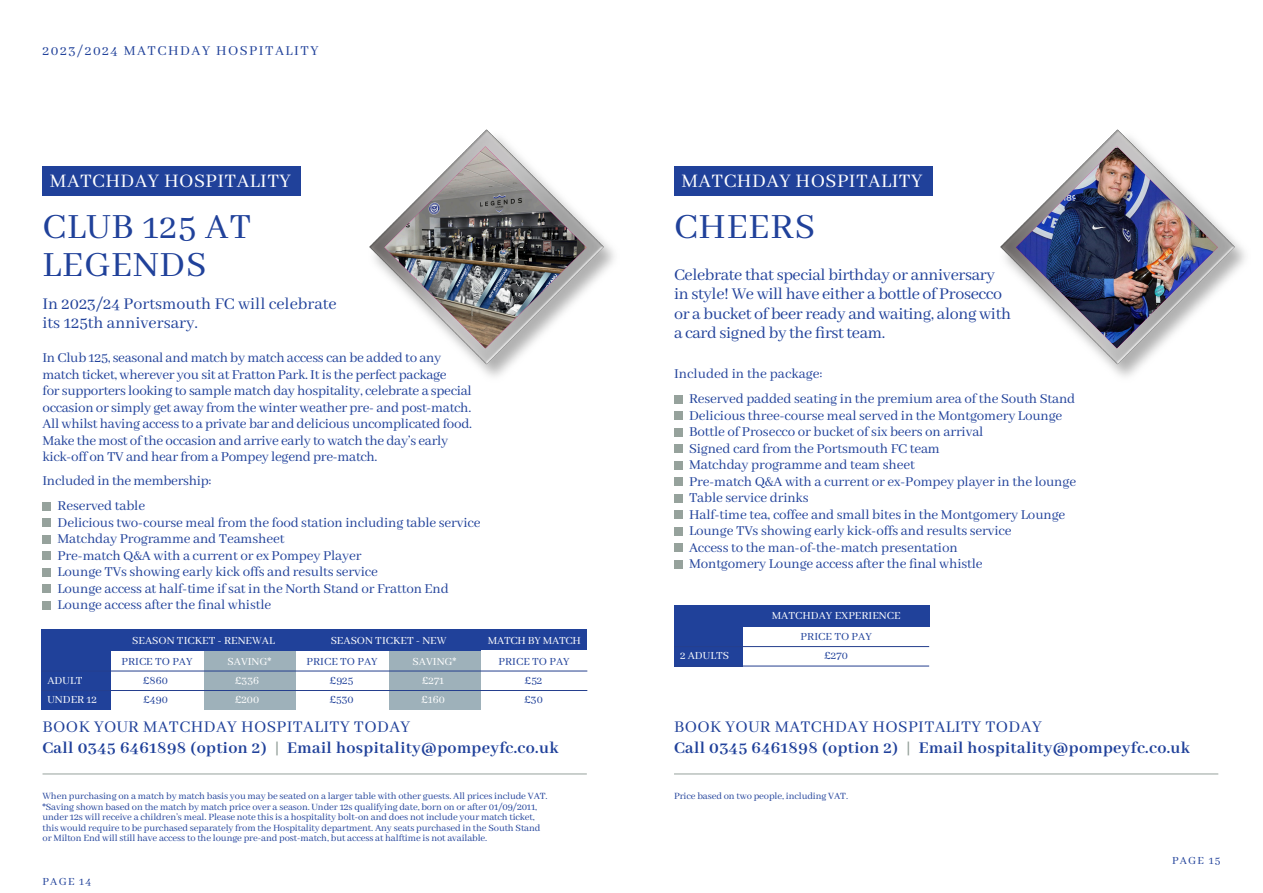
<style>
.page{position:relative;width:1263px;height:893px;background:#fff}
.page>*{position:absolute;margin:0;border:0;box-sizing:border-box;transform-origin:0 0}
.t1{font:39px "Abhaya Libre";letter-spacing:.02em;color:#20419a}
.t2{font:21px "Abhaya Libre";letter-spacing:.02em;color:#fff}
.t3{font:18px "Abhaya Libre";letter-spacing:-.02em;color:#20419a}
.t4{font:700 18px "Abhaya Libre";letter-spacing:.02em;color:#20419a}
.t5{font:18px "Abhaya Libre";letter-spacing:.02em;color:#20419a}
.t6{font:18px "Abhaya Libre";color:#20419a}
.t7{font:15px/16.5px "Abhaya Libre";letter-spacing:-.01em;color:#20419a}
.t8{font:15px "Abhaya Libre";letter-spacing:.1em;color:#20419a}
.t9{font:12px "Abhaya Libre";color:#fff}
.t10{font:12px "Abhaya Libre";color:#20419a}
.t11{font:12px "Abhaya Libre";letter-spacing:-.02em;color:#fff}
.t12{font:12px "Abhaya Libre";color:#fbfdfe}
.t13{font:10.5px/10.5px "Abhaya Libre";letter-spacing:-.01em;color:#20419a}
.t14{font:10.5px "Abhaya Libre";letter-spacing:-.01em;color:#20419a}
.s1{color:#fbfdfe}
.s2{color:#96a29c}
.s3{font-style:inherit}
</style>
<div class="page">
<div style="left:43px;top:502px;width:8px;height:8px;background:#96a29c"></div>
<div style="left:43px;top:519px;width:8px;height:8px;background:#96a29c"></div>
<div style="left:43px;top:535px;width:8px;height:8px;background:#96a29c"></div>
<div style="left:43px;top:552px;width:8px;height:8px;background:#96a29c"></div>
<div style="left:43px;top:568px;width:8px;height:8px;background:#96a29c"></div>
<div style="left:43px;top:585px;width:8px;height:8px;background:#96a29c"></div>
<div style="left:43px;top:601px;width:8px;height:8px;background:#96a29c"></div>
<div style="left:43px;top:166px;width:258px;height:30px;background:#20419a"></div>
<hr style="left:43px;top:774px;width:544px;height:1px;background:#96a29c">
<img style="left:369px;top:129px;width:246px;height:248px">
<img style="left:384px;top:146px;width:202px;height:202px">
<div style="left:41px;top:629px;width:70px;height:81px;background:#20419a"></div>
<div style="left:388px;top:650px;width:93px;height:60px;background:#9eb1ba"></div>
<div style="left:296px;top:650px;width:93px;height:60px;background:#fff"></div>
<div style="left:203px;top:650px;width:93px;height:60px;background:#9eb1ba"></div>
<div style="left:111px;top:650px;width:93px;height:60px;background:#fff"></div>
<div style="left:41px;top:629px;width:546px;height:22px;background:#20419a"></div>
<div style="left:481px;top:650px;width:106px;height:60px;background:#fff"></div>
<hr style="left:41px;top:690px;width:546px;height:1px;background:#253f8e">
<hr style="left:41px;top:671px;width:546px;height:1px;background:#253f8e">
<div style="left:674px;top:395px;width:8px;height:8px;background:#96a29c"></div>
<div style="left:674px;top:412px;width:8px;height:8px;background:#96a29c"></div>
<div style="left:674px;top:428px;width:8px;height:8px;background:#96a29c"></div>
<div style="left:674px;top:445px;width:8px;height:8px;background:#96a29c"></div>
<div style="left:674px;top:461px;width:8px;height:8px;background:#96a29c"></div>
<div style="left:674px;top:478px;width:8px;height:8px;background:#96a29c"></div>
<div style="left:674px;top:494px;width:8px;height:8px;background:#96a29c"></div>
<div style="left:674px;top:511px;width:8px;height:8px;background:#96a29c"></div>
<div style="left:674px;top:527px;width:8px;height:8px;background:#96a29c"></div>
<div style="left:674px;top:544px;width:8px;height:8px;background:#96a29c"></div>
<div style="left:674px;top:560px;width:8px;height:8px;background:#96a29c"></div>
<div style="left:674px;top:605px;width:70px;height:61px;background:#20419a"></div>
<div style="left:743px;top:626px;width:93px;height:40px;background:#fff"></div>
<div style="left:674px;top:605px;width:255px;height:21px;background:#20419a"></div>
<hr style="left:674px;top:666px;width:255px;height:1px;background:#253f8e">
<hr style="left:674px;top:646px;width:255px;height:1px;background:#253f8e">
<div style="left:674px;top:166px;width:258px;height:30px;background:#20419a"></div>
<hr style="left:674px;top:774px;width:544px;height:1px;background:#96a29c">
<img style="left:1000px;top:129px;width:246px;height:248px">
<img style="left:1016px;top:146px;width:202px;height:202px">
<p class="t8" style="left:43px;top:43px;width:278px">2023/2024 MATCHDAY HOSPITALITY</p>
<p class="t2" style="left:50px;top:169px;width:242px">MATCHDAY HOSPITALITY</p>
<p class="t1" style="left:43px;top:206px;width:210px">CLUB 125 AT</p>
<p class="t1" style="left:43px;top:243px;width:165px">LEGENDS</p>
<p class="t6" style="left:43px;top:293px;width:296px">In 2023/24 Portsmouth FC will celebrate</p>
<p class="t6" style="left:43px;top:313px;width:157px">its 125th anniversary.</p>
<p class="t7" style="left:43px;top:350px;width:400px">In Club 125, seasonal and match by match access can be added to any</p>
<p class="t7" style="left:43px;top:367px;width:406px">match ticket, wherever you sit at Fratton Park. It is the perfect package</p>
<p class="t7" style="left:43px;top:383px;width:431px">for supporters looking to sample match day hospitality, celebrate a special</p>
<p class="t7" style="left:43px;top:400px;width:430px">occasion or simply get away from the winter weather pre- and post-match.</p>
<p class="t7" style="left:43px;top:416px;width:431px">All whilst having access to a private bar and delicious uncomplicated food.</p>
<p class="t7" style="left:43px;top:433px;width:407px">Make the most of the occasion and arrive early to watch the day’s early</p>
<p class="t7" style="left:43px;top:449px;width:337px">kick-off on TV and hear from a Pompey legend pre-match.</p>
<p class="t7" style="left:43px;top:473px;width:170px">Included in the membership:</p>
<p class="t7" style="left:58px;top:498px;width:424px">Reserved table<br>Delicious two-course meal from the food station including table service Matchday Programme and Teamsheet<br>Pre-match Q&amp;A with a current or ex Pompey Player<br>Lounge TVs showing early kick offs and results service<br>Lounge access at half-time if sat in the North Stand or Fratton End Lounge access after the final whistle</p>
<p class="t9" style="left:132px;top:634px;width:144px">SEASON TICKET - RENEWAL</p>
<p class="t11" style="left:488px;top:634px;width:95px">MATCH BY MATCH</p>
<p class="t10" style="left:121px;top:655px;width:73px">PRICE TO PAY</p>
<p class="t9" style="left:228px;top:655px;width:45px">SAVING*</p>
<p class="t9" style="left:331px;top:634px;width:117px">SEASON TICKET - NEW</p>
<p class="t10" style="left:306px;top:655px;width:73px">PRICE TO PAY</p>
<p class="t9" style="left:413px;top:655px;width:45px">SAVING*</p>
<p class="t10" style="left:498px;top:655px;width:73px">PRICE TO PAY</p>
<p class="t12" style="left:47px;top:674px;width:37px">ADULT</p>
<p class="t10" style="left:143px;top:674px;width:27px">£860</p>
<p class="t9" style="left:235px;top:674px;width:26px">£336</p>
<p class="t10" style="left:330px;top:674px;width:25px">£925</p>
<p class="t9" style="left:422px;top:674px;width:24px">£271</p>
<p class="t10" style="left:525px;top:674px;width:19px">£52</p>
<p class="t9" style="left:47px;top:693px;width:51px"><span class="s1">UN</span>DER 12</p>
<p class="t10" style="left:143px;top:693px;width:26px">£490</p>
<p class="t9" style="left:235px;top:693px;width:26px">£200</p>
<p class="t10" style="left:329px;top:693px;width:26px">£530</p>
<p class="t9" style="left:421px;top:693px;width:25px">£160</p>
<p class="t10" style="left:524px;top:693px;width:20px">£30</p>
<p class="t5" style="left:43px;top:717px;width:369px">BOOK YOUR MATCHDAY HOSPITALITY TODAY</p>
<p class="t4" style="left:43px;top:738px;width:517px">Call 0345 6461898 (option 2) <span class="s2">|</span> Email hospitality@pompeyfc.co.uk</p>
<p class="t13" style="left:43px;top:791px;width:507px">When purchasing on a match by match basis you may be seated on a larger table with other guests. All prices include VAT. *Saving shown based on the match by match price over a season. Under 12s qualifying date, born on or after 01/09/2011, under 12s will receive a children’s meal. Please note this is a hospitality bolt-on and does not include your match ticket, this would require to be purchased separately from the Hospitality department. Any seats purchased in the South Stand or Milton End will still have access to the lounge pre-and post-match, but access at halftime is not available.</p>
<p class="t10" style="left:43px;top:875px;width:50px">PAGE 14</p>
<p class="t2" style="left:681px;top:169px;width:242px">MATCHDAY HOSPITALITY</p>
<p class="t1" style="left:674px;top:206px;width:143px">CHEERS</p>
<p class="t3" style="left:674px;top:265px;width:322px">Celebrate that special birthday or anniversary</p>
<p class="t3" style="left:674px;top:284px;width:330px">in style! We will have either a bottle of Prosecco</p>
<p class="t3" style="left:674px;top:304px;width:338px">or a bucket of beer ready and waiting, along with</p>
<p class="t3" style="left:674px;top:323px;width:213px">a card signed by the first team.</p>
<p class="t7" style="left:674px;top:366px;width:150px">Included in the package:</p>
<p class="t7" style="left:689px;top:391px;width:389px">Reserved padded seating in the premium area of the South Stand Delicious three-course meal served in the Montgomery Lounge Bottle of Prosecco or bucket of six beers on arrival<br>Signed card from the Portsmouth FC team<br>Matchday programme and team sheet<br>Pre-match Q&amp;A with a current or ex-Pompey player in the lounge Table service drinks<br>Half-time tea, coffee and <span class="s3">small bites</span> in the Montgomery Lounge Lounge TVs showing early kick-offs and results service<br>Access to the man-of-the-match presentation<br>Montgomery Lounge access after the final whistle</p>
<p class="t9" style="left:772px;top:609px;width:130px">MATCHDAY EXPERIENCE</p>
<p class="t10" style="left:801px;top:630px;width:73px">PRICE TO PAY</p>
<p class="t12" style="left:680px;top:649px;width:51px">2 ADULTS</p>
<p class="t10" style="left:824px;top:649px;width:25px">£270</p>
<p class="t5" style="left:674px;top:717px;width:369px">BOOK YOUR MATCHDAY HOSPITALITY TODAY</p>
<p class="t4" style="left:674px;top:738px;width:517px">Call 0345 6461898 (option 2) <span class="s2">|</span> Email hospitality@pompeyfc.co.uk</p>
<p class="t14" style="left:674px;top:790px;width:176px">Price based on two people, including VAT.</p>
<p class="t10" style="left:1172px;top:854px;width:50px">PAGE 15</p>
</div>
